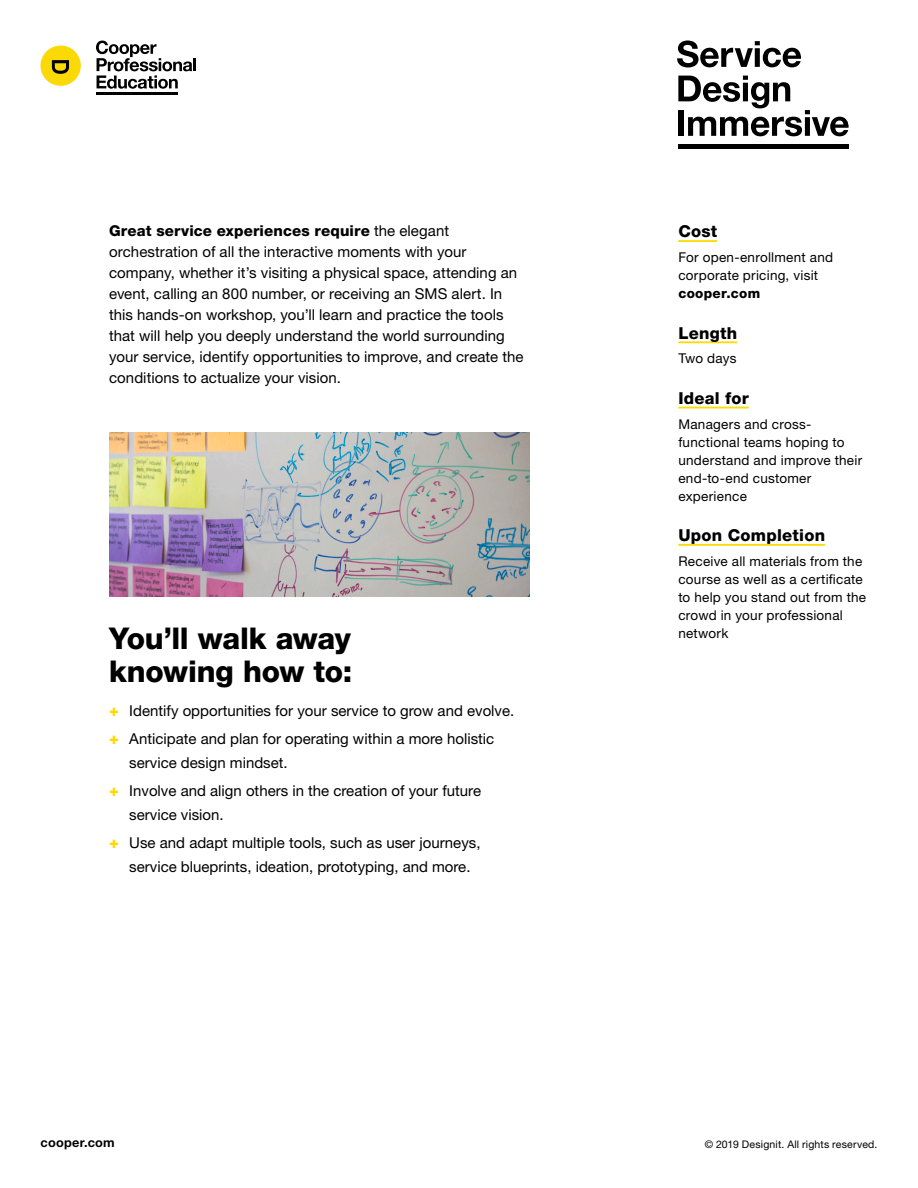
<style>
.page{position:relative;width:918px;height:1188px;background:#fff}
.page>*{position:absolute;margin:0;border:0;box-sizing:border-box;transform-origin:0 0}
.t1{font:800 30px/33px "Helvetica Neue LT Std";letter-spacing:-.01em;color:#000}
.t2{font:800 16.5px "Helvetica Neue LT Std";letter-spacing:.015em;color:#000}
.t3{font:15px/21px "Helvetica Neue LT Std";color:#000}
.t4{font:13.5px/18px "Helvetica Neue LT Std";letter-spacing:.02em;color:#000}
.t5{font:800 13.5px "Helvetica Neue LT Std";letter-spacing:.025em;color:#000}
.t6{font:700 12.75px "Helvetica Neue LT Std";letter-spacing:.02em;color:#000}
.t7{font:10.5px "Helvetica Neue LT Std";letter-spacing:.015em;color:#000}
.s1{font-weight:800}
.s2{font-weight:800;font-size:16.5px;color:#fcda04}
</style>
<div class="page">
<hr style="left:678px;top:240px;width:39px;height:2px;background:#fcda04">
<hr style="left:678px;top:341px;width:59px;height:2px;background:#fcda04">
<hr style="left:678px;top:407px;width:71px;height:2px;background:#fcda04">
<hr style="left:678px;top:544px;width:147px;height:2px;background:#fcda04">
<div style="left:678px;top:144px;width:170px;height:5px;background:#000"></div>
<svg style="left:677px;top:41px;width:124px;height:27px"></svg>
<svg style="left:678px;top:76px;width:171px;height:60px"></svg>
<img style="left:109px;top:432px;width:420px;height:165px">
<div style="left:40px;top:46px;width:41px;height:40px;background:#fbd905;border-radius:50%"></div>
<hr style="left:97px;top:93px;width:81px;height:2px;background:#000001">
<svg style="left:96px;top:41px;width:100px;height:48px"></svg>
<svg style="left:52px;top:60px;width:17px;height:14px"></svg>
<p class="t3" style="left:109px;top:220px;width:416px"><span class="s1">Great service experiences require</span> the elegant orchestration of all the interactive moments with your company, whether it’s visiting a physical space, attending an event, calling an 800 number, or receiving an SMS alert. In this hands-on workshop, you’ll learn and practice the tools that will help you deeply understand the world surrounding your service, identify opportunities to improve, and create the conditions to actualize your vision.</p>
<h1 class="t1" style="left:109px;top:621px;width:245px">You’ll walk away knowing how to:</h1>
<p class="t3" style="left:109px;top:697px;width:407px;line-height:27.8px"><span class="s2">+</span> Identify opportunities for your service to grow and evolve. <span class="s2">+</span> Anticipate and plan for operating within a more holistic</p>
<p class="t3" style="left:109px;top:749px;width:373px;line-height:27.8px;text-indent:20px">service design mindset.<br><span class="s2">+</span> Involve and align others in the creation of your future</p>
<p class="t3" style="left:109px;top:800px;width:373px;line-height:27.8px;text-indent:20px">service vision.<br><span class="s2">+</span> Use and adapt multiple tools, such as user journeys,</p>
<p class="t3" style="left:129px;top:855px;width:343px">service blueprints, ideation, prototyping, and more.</p>
<p class="t2" style="left:678px;top:222px;width:40px">Cost</p>
<p class="t4" style="left:678px;top:248px;width:156px">For open-enrollment and corporate pricing, visit</p>
<p class="t5" style="left:678px;top:285px;width:83px">cooper.com</p>
<p class="t2" style="left:678px;top:323px;width:60px">Length</p>
<p class="t4" style="left:678px;top:349px;width:60px">Two days</p>
<p class="t2" style="left:678px;top:388px;width:72px">Ideal for</p>
<p class="t4" style="left:678px;top:415px;width:185px">Managers and cross&shy;functional teams hoping to understand and improve their end-to-end customer experience</p>
<p class="t2" style="left:678px;top:525px;width:148px">Upon Completion</p>
<p class="t4" style="left:678px;top:552px;width:189px">Receive all materials from the course as well as a certificate to help you stand out from the crowd in your professional network</p>
<p class="t6" style="left:40px;top:1134px;width:76px">cooper.com</p>
<p class="t7" style="left:705px;top:1138px;width:174px">© 2019 Designit. All rights reserved.</p>
</div>
